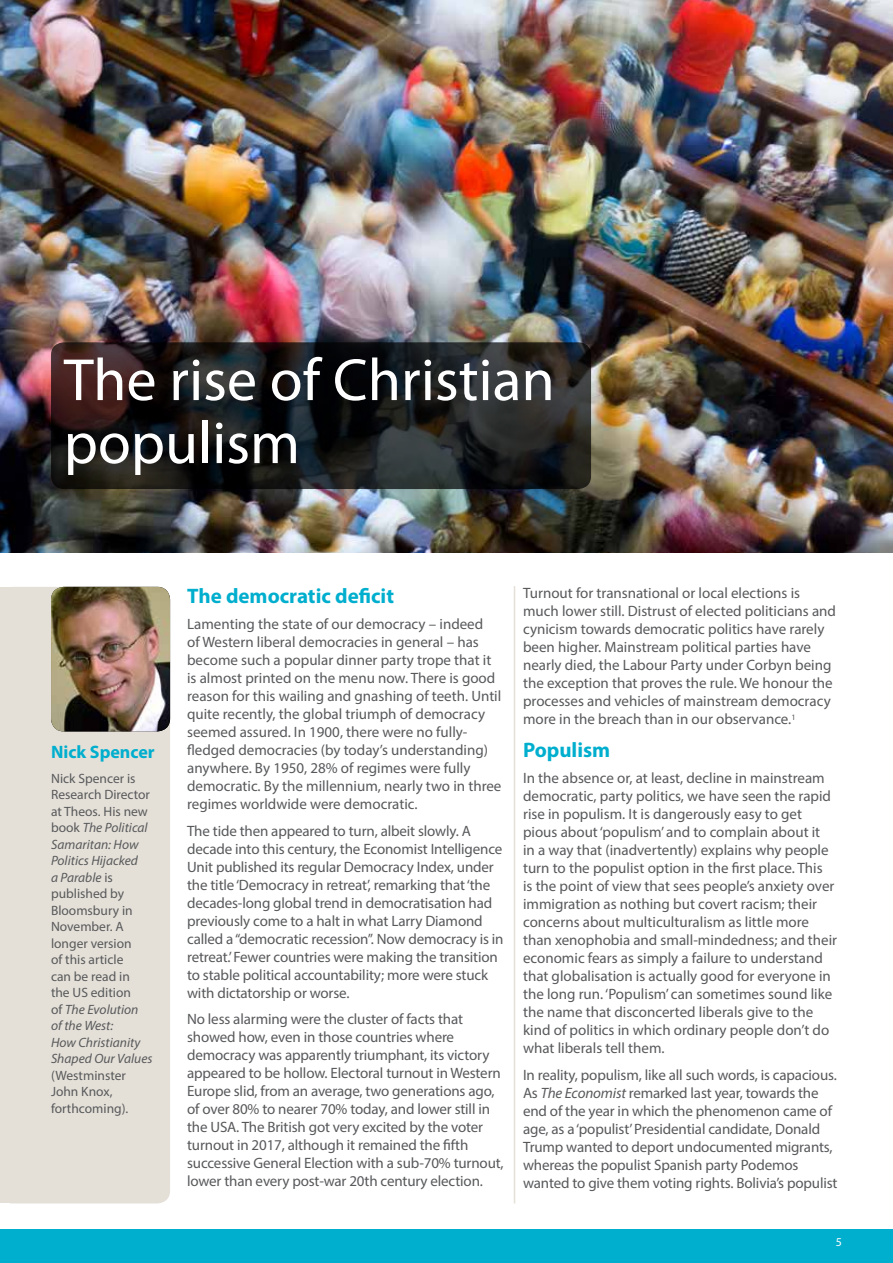
<style>
.page{position:relative;width:893px;height:1263px;background:#fff}
.page>*{position:absolute;margin:0;border:0;box-sizing:border-box;transform-origin:0 0}
.t1{font:60px/63px "Myriad Pro";color:#fff}
.t2{font:700 21px "Myriad Pro";color:#00aece}
.t3{font:700 18px "Myriad Pro";color:#00aece}
.t4{font:15px/18px "Myriad Pro";letter-spacing:-.005em;color:#58595b}
.t5{font:13.5px/16.5px "Myriad Pro";color:#58595b}
.t6{font:12px "Myriad Pro";color:#fff}
.s1{font-style:italic}
</style>
<div class="page">
<div style="left:0;top:1229px;width:893px;height:34px;background:#00aece"></div>
<div style="left:0;top:587px;width:170px;height:616px;background:#e4e0d8;border-radius:13px"></div>
<hr style="left:514px;top:586px;width:1px;height:617px;background:#e4e0d8">
<div style="left:0;top:587px;width:62px;height:616px;background:#e4e0d8"></div>
<img style="left:0;top:0;width:893px;height:553px">
<img style="left:51px;top:587px;width:119px;height:144px">
<svg style="left:51px;top:342px;width:540px;height:147px;background:#1e1c1d"></svg>
<h1 class="t1" style="left:64px;top:347px;width:492px">The rise of Christian populism</h1>
<p class="t3" style="left:51px;top:740px;width:105px">Nick Spencer</p>
<p class="t5" style="left:51px;top:770px;width:103px">Nick Spencer is<br>Research Director at Theos. His new book <span class="s1">The Political<br>Samaritan: How<br>Politics Hijacked<br>a Parable</span> is published by<br>Bloomsbury in<br>November. A longer version<br>of this article<br>can be read in<br>the US edition<br>of <span class="s1">The Evolution of the West:<br>How Christianity<br>Shaped Our Values</span></p>
<p class="t5" style="left:51px;top:1067px;width:79px">(Westminster<br>John Knox, forthcoming).</p>
<h2 class="t2" style="left:187px;top:582px;width:208px">The democratic deficit</h2>
<p class="t4" style="left:187px;top:615px;width:316px">Lamenting the state of our democracy – indeed<br>of Western liberal democracies in general – has become such a popular dinner party trope that it is almost printed on the menu now. There is good reason for this wailing and gnashing of teeth. Until quite recently, the global triumph of democracy seemed assured. In 1900, there were no fully&shy;fledged democracies (by today’s understanding) anywhere. By 1950, 28% of regimes were fully democratic. By the millennium, nearly two in three regimes worldwide were democratic.</p>
<p class="t4" style="left:187px;top:821px;width:318px">The tide then appeared to turn, albeit slowly. A decade into this century, the Economist Intelligence Unit published its regular Democracy Index, under the title ‘Democracy in retreat’, remarking that ‘the decades-long global trend in democratisation had previously come to a halt in what Larry Diamond called a “democratic recession”. Now democracy is in retreat.’ Fewer countries were making the transition to stable political accountability; more were stuck with dictatorship or worse.</p>
<p class="t4" style="left:187px;top:1010px;width:318px">No less alarming were the cluster of facts that showed how, even in those countries where democracy was apparently triumphant, its victory appeared to be hollow. Electoral turnout in Western Europe slid, from an average, two generations ago, of over 80% to nearer 70% today, and lower still in the USA. The British got very excited by the voter turnout in 2017, although it remained the fifth successive General Election with a sub-70% turnout, lower than every post-war 20th century election.</p>
<p class="t4" style="left:523px;top:584px;width:314px">Turnout for transnational or local elections is much lower still. Distrust of elected politicians and cynicism towards democratic politics have rarely been higher. Mainstream political parties have nearly died, the Labour Party under Corbyn being the exception that proves the rule. We honour the processes and vehicles of mainstream democracy more in the breach than in our observance.<sup>1</sup></p>
<h2 class="t2" style="left:523px;top:736px;width:89px">Populism</h2>
<p class="t4" style="left:523px;top:769px;width:316px">In the absence or, at least, decline in mainstream democratic, party politics, we have seen the rapid rise in populism. It is dangerously easy to get pious about ‘populism’ and to complain about it<br>in a way that (inadvertently) explains why people turn to the populist option in the first place. This<br>is the point of view that sees people’s anxiety over immigration as nothing but covert racism; their concerns about multiculturalism as little more than xenophobia and small-mindedness; and their economic fears as simply a failure to understand that globalisation is actually good for everyone in the long run. ‘Populism’ can sometimes sound like the name that disconcerted liberals give to the kind of politics in which ordinary people don’t do what liberals tell them.</p>
<p class="t4" style="left:523px;top:1065px;width:316px">In reality, populism, like all such words, is capacious.<br>As <span class="s1">The Economist</span> remarked last year, towards the end of the year in which the phenomenon came of age, as a ‘populist’ Presidential candidate, Donald Trump wanted to deport undocumented migrants, whereas the populist Spanish party Podemos wanted to give them voting rights. Bolivia’s populist</p>
<p class="t6" style="left:836px;top:1235px;width:8px">5</p>
</div>
